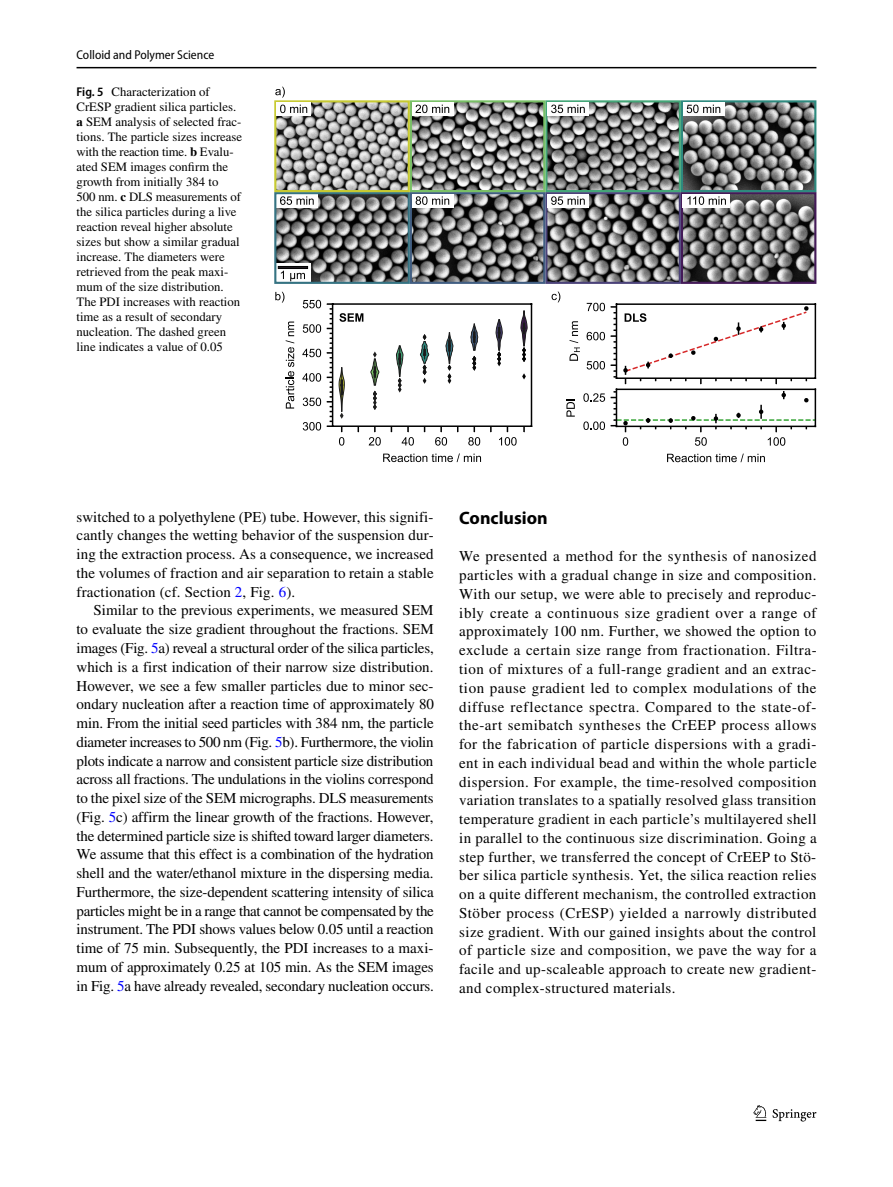
<style>
.page{position:relative;width:893px;height:1187px;background:#fff}
.page>*{position:absolute;margin:0;border:0;box-sizing:border-box;transform-origin:0 0}
.t1{font:700 18px "Myriad Pro";color:#000}
.t2{font:15px/18.8px "STIX";letter-spacing:.01em;color:#000;text-align:justify}
.t3{font:12.75px/15px "STIX";color:#000}
.t4{font:semi-condensed 12.75px "Myriad Pro";color:#000}
.s1{font-family:"Myriad Pro";font-weight:600;font-stretch:semi-condensed}
.s2{font-weight:700}
.s3{color:#00f}
</style>
<div class="page">
<hr style="left:77px;top:67px;width:739px;height:1px;background:#000">
<svg style="left:753px;top:1105px;width:13px;height:15px"></svg>
<svg style="left:773px;top:1109px;width:43px;height:12px"></svg>
<svg style="left:587px;top:361px;width:18px;height:8px"></svg>
<svg style="left:587px;top:332px;width:18px;height:8px"></svg>
<svg style="left:587px;top:303px;width:18px;height:8px"></svg>
<svg style="left:611px;top:306px;width:5px;height:71px"></svg>
<svg style="left:569px;top:321px;width:11px;height:40px"></svg>
<hr style="left:616px;top:304px;width:1px;height:74px;background:#000">
<hr style="left:815px;top:304px;width:1px;height:74px;background:#000">
<hr style="left:616px;top:377px;width:199px;height:2px;background:#000">
<hr style="left:616px;top:303px;width:199px;height:2px;background:#000">
<div style="left:616px;top:389px;width:199px;height:37px;background:#e9e9e9"></div>
<svg style="left:667px;top:453px;width:98px;height:9px"></svg>
<svg style="left:583px;top:421px;width:22px;height:9px"></svg>
<svg style="left:583px;top:393px;width:22px;height:9px"></svg>
<svg style="left:611px;top:391px;width:204px;height:54px"></svg>
<svg style="left:566px;top:399px;width:9px;height:17px"></svg>
<hr style="left:616px;top:389px;width:1px;height:37px;background:#000">
<hr style="left:815px;top:389px;width:1px;height:37px;background:#000">
<hr style="left:616px;top:425px;width:199px;height:2px;background:#000">
<hr style="left:616px;top:388px;width:199px;height:2px;background:#000">
<svg style="left:369px;top:427px;width:12px;height:18px"></svg>
<svg style="left:402px;top:427px;width:12px;height:18px"></svg>
<svg style="left:435px;top:427px;width:12px;height:18px"></svg>
<svg style="left:468px;top:427px;width:12px;height:18px"></svg>
<svg style="left:499px;top:427px;width:18px;height:18px"></svg>
<svg style="left:383px;top:453px;width:98px;height:9px"></svg>
<svg style="left:303px;top:422px;width:18px;height:8px"></svg>
<svg style="left:303px;top:397px;width:18px;height:9px"></svg>
<svg style="left:302px;top:373px;width:19px;height:8px"></svg>
<svg style="left:302px;top:349px;width:19px;height:8px"></svg>
<svg style="left:303px;top:324px;width:18px;height:9px"></svg>
<svg style="left:303px;top:300px;width:18px;height:8px"></svg>
<svg style="left:286px;top:321px;width:8px;height:87px"></svg>
<hr style="left:531px;top:304px;width:1px;height:122px;background:#000">
<hr style="left:333px;top:425px;width:198px;height:2px;background:#000">
<hr style="left:333px;top:303px;width:198px;height:2px;background:#000">
<svg style="left:370px;top:351px;width:10px;height:59px"></svg>
<svg style="left:396px;top:345px;width:8px;height:47px"></svg>
<svg style="left:420px;top:334px;width:10px;height:50px"></svg>
<svg style="left:445px;top:332px;width:9px;height:52px"></svg>
<svg style="left:470px;top:323px;width:9px;height:48px"></svg>
<svg style="left:495px;top:319px;width:8px;height:47px"></svg>
<svg style="left:522px;top:373px;width:4px;height:6px"></svg>
<svg style="left:520px;top:310px;width:8px;height:52px"></svg>
<svg style="left:275px;top:87px;width:10px;height:11px"></svg>
<svg style="left:552px;top:291px;width:8px;height:11px"></svg>
<svg style="left:275px;top:292px;width:9px;height:11px"></svg>
<img style="left:684px;top:195px;width:129px;height:86px">
<div style="left:681px;top:192px;width:135px;height:92px;border:2px solid #441a58"></div>
<div style="left:683px;top:194px;width:47px;height:13px;background:#fefefe"></div>
<svg style="left:687px;top:196px;width:39px;height:9px"></svg>
<img style="left:548px;top:195px;width:130px;height:86px">
<div style="left:545px;top:192px;width:136px;height:92px;border:2px solid #4b4279"></div>
<div style="left:547px;top:194px;width:42px;height:13px;background:#fefefe"></div>
<svg style="left:551px;top:196px;width:34px;height:9px"></svg>
<img style="left:413px;top:195px;width:129px;height:86px">
<div style="left:410px;top:192px;width:135px;height:92px;border:2px solid #415e82"></div>
<div style="left:412px;top:194px;width:41px;height:13px;background:#fefefe"></div>
<svg style="left:416px;top:196px;width:33px;height:9px"></svg>
<img style="left:277px;top:195px;width:130px;height:86px">
<div style="left:275px;top:263px;width:36px;height:19px;background:#fefefe"></div>
<div style="left:276px;top:194px;width:42px;height:13px;background:#fefefe"></div>
<svg style="left:280px;top:196px;width:34px;height:9px"></svg>
<svg style="left:281px;top:271px;width:3px;height:8px"></svg>
<svg style="left:290px;top:273px;width:15px;height:8px"></svg>
<div style="left:274px;top:192px;width:136px;height:92px;border:2px solid #357382"></div>
<div style="left:278px;top:266px;width:30px;height:3px;background:#1f1b20;border:1px solid #000"></div>
<img style="left:684px;top:103px;width:129px;height:86px">
<div style="left:681px;top:100px;width:135px;height:92px;border:2px solid #2e8a7f"></div>
<div style="left:683px;top:102px;width:41px;height:13px;background:#fefefe"></div>
<svg style="left:687px;top:105px;width:33px;height:8px"></svg>
<img style="left:548px;top:103px;width:130px;height:86px">
<div style="left:545px;top:100px;width:136px;height:92px;border:2px solid #44a678"></div>
<div style="left:547px;top:102px;width:42px;height:13px;background:#fefefe"></div>
<svg style="left:551px;top:105px;width:34px;height:8px"></svg>
<img style="left:413px;top:103px;width:129px;height:86px">
<div style="left:410px;top:100px;width:135px;height:92px;border:2px solid #79c066"></div>
<div style="left:412px;top:102px;width:41px;height:13px;background:#fefefe"></div>
<svg style="left:415px;top:105px;width:34px;height:8px"></svg>
<img style="left:277px;top:103px;width:130px;height:86px">
<div style="left:274px;top:100px;width:136px;height:92px;border:2px solid #c7ca32"></div>
<div style="left:276px;top:102px;width:35px;height:13px;background:#fefefe"></div>
<svg style="left:280px;top:105px;width:27px;height:8px"></svg>
<svg style="left:327px;top:303px;width:36px;height:142px"></svg>
<svg style="left:622px;top:306px;width:188px;height:78px"></svg>
<p class="t4" style="left:77px;top:48px;width:139px">Colloid and Polymer Science</p>
<p class="t3" style="left:77px;top:85px;width:167px"><span class="s1">Fig. 5</span> Characterization of<br>CrESP gradient silica particles. <span class="s2">a</span> SEM analysis of selected frac&shy;tions. The particle sizes increase with the reaction time. <span class="s2">b</span> Evalu&shy;ated SEM images confirm the growth from initially 384 to<br>500 nm. <span class="s2">c</span> DLS measurements of the silica particles during a live reaction reveal higher absolute sizes but show a similar gradual increase. The diameters were retrieved from the peak maxi&shy;mum of the size distribution.<br>The PDI increases with reaction time as a result of secondary nucleation. The dashed green line indicates a value of 0.05</p>
<p class="t2" style="left:77px;top:508px;width:359px">switched to a polyethylene (PE) tube. However, this signifi&shy;cantly changes the wetting behavior of the suspension dur&shy;ing the extraction process. As a consequence, we increased the volumes of fraction and air separation to retain a stable fractionation (cf. Section <span class="s3">2</span>, Fig. <span class="s3">6</span>).</p>
<p class="t2" style="left:77px;top:602px;width:359px;text-indent:17px">Similar to the previous experiments, we measured SEM to evaluate the size gradient throughout the fractions. SEM images (Fig. <span class="s3">5</span>a) reveal a structural order of the silica particles, which is a first indication of their narrow size distribution.<br>However, we see a few smaller particles due to minor sec&shy;ondary nucleation after a reaction time of approximately 80 min. From the initial seed particles with 384 nm, the particle diameter increases to 500 nm (Fig. <span class="s3">5</span>b). Furthermore, the violin plots indicate a narrow and consistent particle size distribution across all fractions. The undulations in the violins correspond to the pixel size of the SEM micrographs. DLS measurements (Fig. <span class="s3">5</span>c) affirm the linear growth of the fractions. However, the determined particle size is shifted toward larger diameters.<br>We assume that this effect is a combination of the hydration shell and the water/ethanol mixture in the dispersing media.<br>Furthermore, the size-dependent scattering intensity of silica particles might be in a range that cannot be compensated by the instrument. The PDI shows values below 0.05 until a reaction time of 75 min. Subsequently, the PDI increases to a maxi&shy;mum of approximately 0.25 at 105 min. As the SEM images in Fig. <span class="s3">5</span>a have already revealed, secondary nucleation occurs.</p>
<p class="t1" style="left:459px;top:506px;width:90px">Conclusion</p>
<p class="t2" style="left:459px;top:548px;width:359px">We presented a method for the synthesis of nanosized particles with a gradual change in size and composition.<br>With our setup, we were able to precisely and reproduc&shy;ibly create a continuous size gradient over a range of approximately 100 nm. Further, we showed the option to exclude a certain size range from fractionation. Filtra&shy;tion of mixtures of a full-range gradient and an extrac&shy;tion pause gradient led to complex modulations of the diffuse reflectance spectra. Compared to the state-of&shy;the-art semibatch syntheses the CrEEP process allows for the fabrication of particle dispersions with a gradi&shy;ent in each individual bead and within the whole particle dispersion. For example, the time-resolved composition variation translates to a spatially resolved glass transition temperature gradient in each particle’s multilayered shell in parallel to the continuous size discrimination. Going a step further, we transferred the concept of CrEEP to Stö&shy;ber silica particle synthesis. Yet, the silica reaction relies on a quite different mechanism, the controlled extraction Stöber process (CrESP) yielded a narrowly distributed size gradient. With our gained insights about the control of particle size and composition, we pave the way for a facile and up-scaleable approach to create new gradient&shy;and complex-structured materials.</p>
</div>
